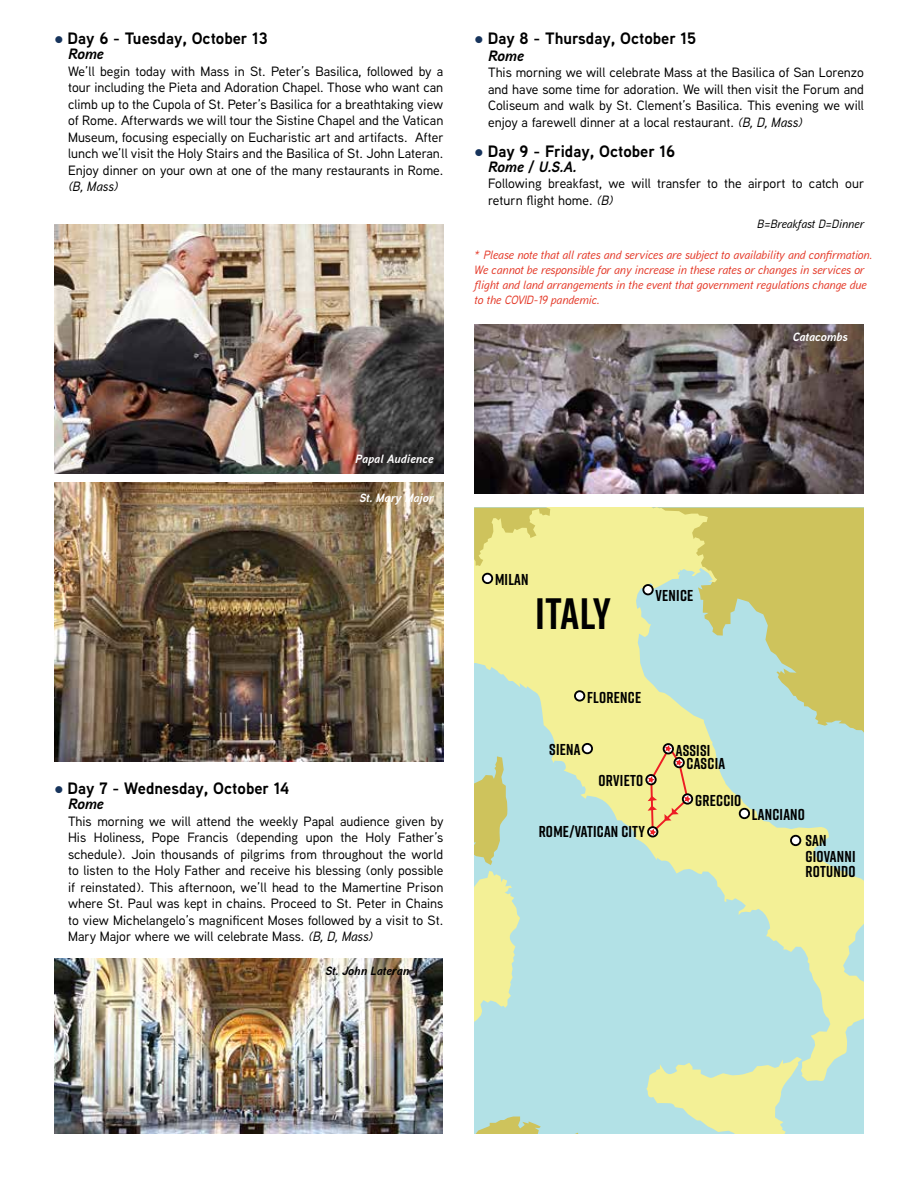
<style>
.page{position:relative;width:918px;height:1188px;background:#fff}
.page>*{position:absolute;margin:0;border:0;box-sizing:border-box;transform-origin:0 0}
.t1{font:700 43.95px "Rift";letter-spacing:-.005em;color:#000}
.t2{font:700 16.5px "Aaux Next";color:#000}
.t3{font:700 15.75px/15.5px "Rift";letter-spacing:.015em;color:#000}
.t4{font:italic 700 15px "Aaux Next";color:#000}
.t5{font:500 13.5px/16.5px "Aaux Next";color:#000;text-align:justify}
.t6{font:italic 500 13.5px "Aaux Next";color:#000}
.t7{font:italic 500 12px/15px "Aaux Next";color:#e43928}
.t8{font:italic 700 12px "Aaux Next";color:#fff}
.t9{font:italic 500 12px "Aaux Next";color:#000}
.t10{font:italic 700 12px "Aaux Next";color:#000}
.s1{color:#17345c}
.s2{font-style:italic}
</style>
<div class="page">
<div style="left:474px;top:508px;width:390px;height:626px;background:#b2e1e6"></div>
<svg style="left:474px;top:508px;width:390px;height:573px"></svg>
<svg style="left:646px;top:1057px;width:156px;height:77px"></svg>
<div style="left:647px;top:826px;width:11px;height:11px;border:2px solid #000;border-radius:50%"></div>
<div style="left:583px;top:744px;width:9px;height:9px;background:#fff;border-radius:50%"></div>
<div style="left:582px;top:743px;width:11px;height:11px;border:2px solid #000;border-radius:50%"></div>
<div style="left:643px;top:585px;width:10px;height:9px;background:#fff;border-radius:50%"></div>
<div style="left:642px;top:584px;width:12px;height:11px;border:2px solid #000;border-radius:50%"></div>
<div style="left:483px;top:574px;width:9px;height:9px;background:#fff;border-radius:50%"></div>
<div style="left:482px;top:573px;width:11px;height:11px;border:2px solid #000;border-radius:50%"></div>
<div style="left:645px;top:774px;width:12px;height:11px;border:2px solid #000;border-radius:50%"></div>
<div style="left:663px;top:743px;width:11px;height:11px;border:2px solid #000;border-radius:50%"></div>
<div style="left:682px;top:793px;width:11px;height:12px;border:2px solid #000;border-radius:50%"></div>
<div style="left:791px;top:836px;width:9px;height:9px;background:#fff;border-radius:50%"></div>
<div style="left:790px;top:835px;width:11px;height:11px;border:2px solid #000;border-radius:50%"></div>
<svg style="left:474px;top:871px;width:46px;height:151px"></svg>
<svg style="left:474px;top:756px;width:34px;height:109px"></svg>
<svg style="left:475px;top:1117px;width:104px;height:17px"></svg>
<div style="left:740px;top:809px;width:9px;height:9px;background:#fff;border-radius:50%"></div>
<div style="left:739px;top:808px;width:11px;height:11px;border:2px solid #000;border-radius:50%"></div>
<div style="left:575px;top:691px;width:9px;height:10px;background:#fff;border-radius:50%"></div>
<div style="left:574px;top:690px;width:11px;height:12px;border:2px solid #000;border-radius:50%"></div>
<svg style="left:648px;top:744px;width:43px;height:92px"></svg>
<img style="left:55px;top:225px;width:388px;height:248px">
<img style="left:54px;top:483px;width:389px;height:278px">
<img style="left:54px;top:958px;width:389px;height:176px">
<img style="left:475px;top:324px;width:389px;height:170px">
<p class="t2" style="left:55px;top:27px;width:215px"><span class="s1">●</span> Day 6 - Tuesday, October 13</p>
<p class="t4" style="left:68px;top:43px;width:37px">Rome</p>
<p class="t5" style="left:68px;top:62px;width:377px">We’ll begin today with Mass in St. Peter’s Basilica, followed by a tour including the Pieta and Adoration Chapel. Those who want can climb up to the Cupola of St. Peter’s Basilica for a breathtaking view of Rome. Afterwards we will tour the Sistine Chapel and the Vatican Museum, focusing especially on Eucharistic art and artifacts. After lunch we’ll visit the Holy Stairs and the Basilica of St. John Lateran.<br>Enjoy dinner on your own at one of the many restaurants in Rome.</p>
<p class="t6" style="left:68px;top:177px;width:51px">(B, Mass)</p>
<p class="t2" style="left:475px;top:27px;width:223px"><span class="s1">●</span> Day 8 - Thursday, October 15</p>
<p class="t4" style="left:488px;top:45px;width:37px">Rome</p>
<p class="t5" style="left:488px;top:64px;width:377px">This morning we will celebrate Mass at the Basilica of San Lorenzo and have some time for adoration. We will then visit the Forum and Coliseum and walk by St. Clement’s Basilica. This evening we will enjoy a farewell dinner at a local restaurant. <span class="s2">(B, D, Mass)</span></p>
<p class="t2" style="left:475px;top:139px;width:202px"><span class="s1">●</span> Day 9 - Friday, October 16</p>
<p class="t4" style="left:488px;top:156px;width:90px">Rome / U.S.A.</p>
<p class="t5" style="left:488px;top:175px;width:378px">Following breakfast, we will transfer to the airport to catch our return flight home. <span class="s2">(B)</span></p>
<p class="t9" style="left:757px;top:215px;width:108px">B=Breakfast D=Dinner</p>
<p class="t7" style="left:475px;top:247px;width:399px">* Please note that all rates and services are subject to availability and confirmation.<br>We cannot be responsible for any increase in these rates or changes in services or flight and land arrangements in the event that government regulations change due to the COVID-19 pandemic.</p>
<p class="t8" style="left:793px;top:328px;width:56px">Catacombs</p>
<p class="t8" style="left:355px;top:450px;width:80px">Papal Audience</p>
<p class="t8" style="left:359px;top:489px;width:76px">St. Mary Major</p>
<p class="t2" style="left:55px;top:777px;width:236px"><span class="s1">●</span> Day 7 - Wednesday, October 14</p>
<p class="t4" style="left:68px;top:794px;width:37px">Rome</p>
<p class="t5" style="left:68px;top:813px;width:377px">This morning we will attend the weekly Papal audience given by His Holiness, Pope Francis (depending upon the Holy Father’s schedule). Join thousands of pilgrims from throughout the world to listen to the Holy Father and receive his blessing (only possible if reinstated). This afternoon, we’ll head to the Mamertine Prison where St. Paul was kept in chains. Proceed to St. Peter in Chains to view Michelangelo’s magnificent Moses followed by a visit to St.<br>Mary Major where we will celebrate Mass. <span class="s2">(B, D, Mass)</span></p>
<p class="t10" style="left:326px;top:962px;width:85px">St. John Lateran</p>
<p class="t3" style="left:495px;top:572px;width:35px">MILAN</p>
<h1 class="t1" style="left:535px;top:583px;width:78px">ITALY</h1>
<p class="t3" style="left:656px;top:587px;width:39px">VENICE</p>
<p class="t3" style="left:587px;top:689px;width:56px">FLORENCE</p>
<p class="t3" style="left:549px;top:742px;width:33px">SIENA</p>
<p class="t3" style="left:599px;top:773px;width:46px">ORVIETO</p>
<p class="t3" style="left:539px;top:824px;width:108px">ROME/VATICAN CITY</p>
<p class="t3" style="left:676px;top:742px;width:36px">ASSISI</p>
<p class="t3" style="left:695px;top:792px;width:48px">GRECCIO</p>
<p class="t3" style="left:687px;top:756px;width:40px">CASCIA</p>
<p class="t3" style="left:752px;top:807px;width:55px">LANCIANO</p>
<p class="t3" style="left:805px;top:833px;width:52px">SAN<br>GIOVANNI<br>ROTUNDO</p>
</div>
